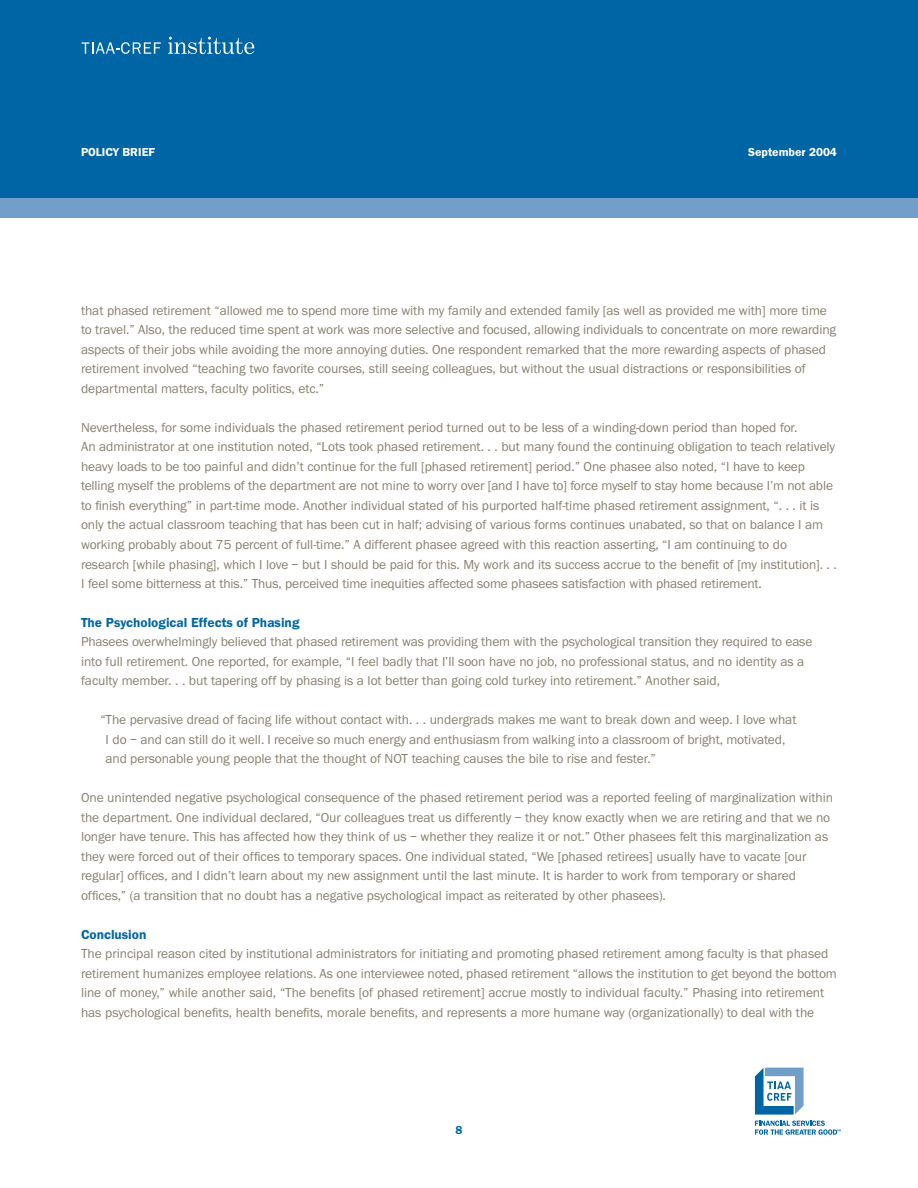
<style>
.page{position:relative;width:918px;height:1188px;background:#fff}
.page>*{position:absolute;margin:0;border:0;box-sizing:border-box;transform-origin:0 0}
.t1{font:13.5px/19.5px "Franklin Got ITC";letter-spacing:-.005em;color:#887f6f}
.t2{font:600 13.5px "Franklin Got ITC";color:#0065a4}
.t3{font:600 12px "Franklin Got ITC";color:#fff}
.t4{font:600 12px "Franklin Got ITC";color:#0065a4}
</style>
<div class="page">
<svg style="left:754px;top:1067px;width:87px;height:68px"></svg>
<div style="left:0;top:0;width:918px;height:198px;background:#0065a4"></div>
<svg style="left:82px;top:42px;width:79px;height:12px"></svg>
<svg style="left:168px;top:37px;width:86px;height:17px"></svg>
<div style="left:0;top:198px;width:918px;height:20px;background:#729eca"></div>
<p class="t3" style="left:81px;top:148px;width:76px">POLICY BRIEF</p>
<p class="t3" style="left:748px;top:148px;width:90px">September 2004</p>
<p class="t1" style="left:81px;top:302px;width:757px">that phased retirement “allowed me to spend more time with my family and extended family [as well as provided me with] more time to travel.” Also, the reduced time spent at work was more selective and focused, allowing individuals to concentrate on more rewarding aspects of their jobs while avoiding the more annoying duties. One respondent remarked that the more rewarding aspects of phased retirement involved “teaching two favorite courses, still seeing colleagues, but without the usual distractions or responsibilities of departmental matters, faculty politics, etc.”</p>
<p class="t1" style="left:81px;top:419px;width:757px">Nevertheless, for some individuals the phased retirement period turned out to be less of a winding-down period than hoped for.<br>An administrator at one institution noted, “Lots took phased retirement. . . but many found the continuing obligation to teach relatively heavy loads to be too painful and didn’t continue for the full [phased retirement] period.” One phasee also noted, “I have to keep telling myself the problems of the department are not mine to worry over [and I have to] force myself to stay home because I’m not able to finish everything” in part-time mode. Another individual stated of his purported half-time phased retirement assignment, “. . . it is only the actual classroom teaching that has been cut in half; advising of various forms continues unabated, so that on balance I am working probably about 75 percent of full-time.” A different phasee agreed with this reaction asserting, “I am continuing to do research [while phasing], which I love – but I should be paid for this. My work and its success accrue to the benefit of [my institution]. . .<br>I feel some bitterness at this.” Thus, perceived time inequities affected some phasees satisfaction with phased retirement.</p>
<p class="t2" style="left:81px;top:618px;width:220px">The Psychological Effects of Phasing</p>
<p class="t1" style="left:81px;top:634px;width:733px">Phasees overwhelmingly believed that phased retirement was providing them with the psychological transition they required to ease into full retirement. One reported, for example, “I feel badly that I’ll soon have no job, no professional status, and no identity as a faculty member. . . but tapering off by phasing is a lot better than going cold turkey into retirement.” Another said,</p>
<p class="t1" style="left:106px;top:712px;width:692px;text-indent:-5px">“The pervasive dread of facing life without contact with. . . undergrads makes me want to break down and weep. I love what<br>I do – and can still do it well. I receive so much energy and enthusiasm from walking into a classroom of bright, motivated, and personable young people that the thought of NOT teaching causes the bile to rise and fester.”</p>
<p class="t1" style="left:81px;top:790px;width:754px">One unintended negative psychological consequence of the phased retirement period was a reported feeling of marginalization within the department. One individual declared, “Our colleagues treat us differently – they know exactly when we are retiring and that we no longer have tenure. This has affected how they think of us – whether they realize it or not.” Other phasees felt this marginalization as they were forced out of their offices to temporary spaces. One individual stated, “We [phased retirees] usually have to vacate [our regular] offices, and I didn’t learn about my new assignment until the last minute. It is harder to work from temporary or shared offices,” (a transition that no doubt has a negative psychological impact as reiterated by other phasees).</p>
<p class="t2" style="left:81px;top:930px;width:67px">Conclusion</p>
<p class="t1" style="left:81px;top:946px;width:757px">The principal reason cited by institutional administrators for initiating and promoting phased retirement among faculty is that phased retirement humanizes employee relations. As one interviewee noted, phased retirement “allows the institution to get beyond the bottom line of money,” while another said, “The benefits [of phased retirement] accrue mostly to individual faculty.” Phasing into retirement has psychological benefits, health benefits, morale benefits, and represents a more humane way (organizationally) to deal with the</p>
<p class="t4" style="left:456px;top:1126px;width:8px">8</p>
</div>
